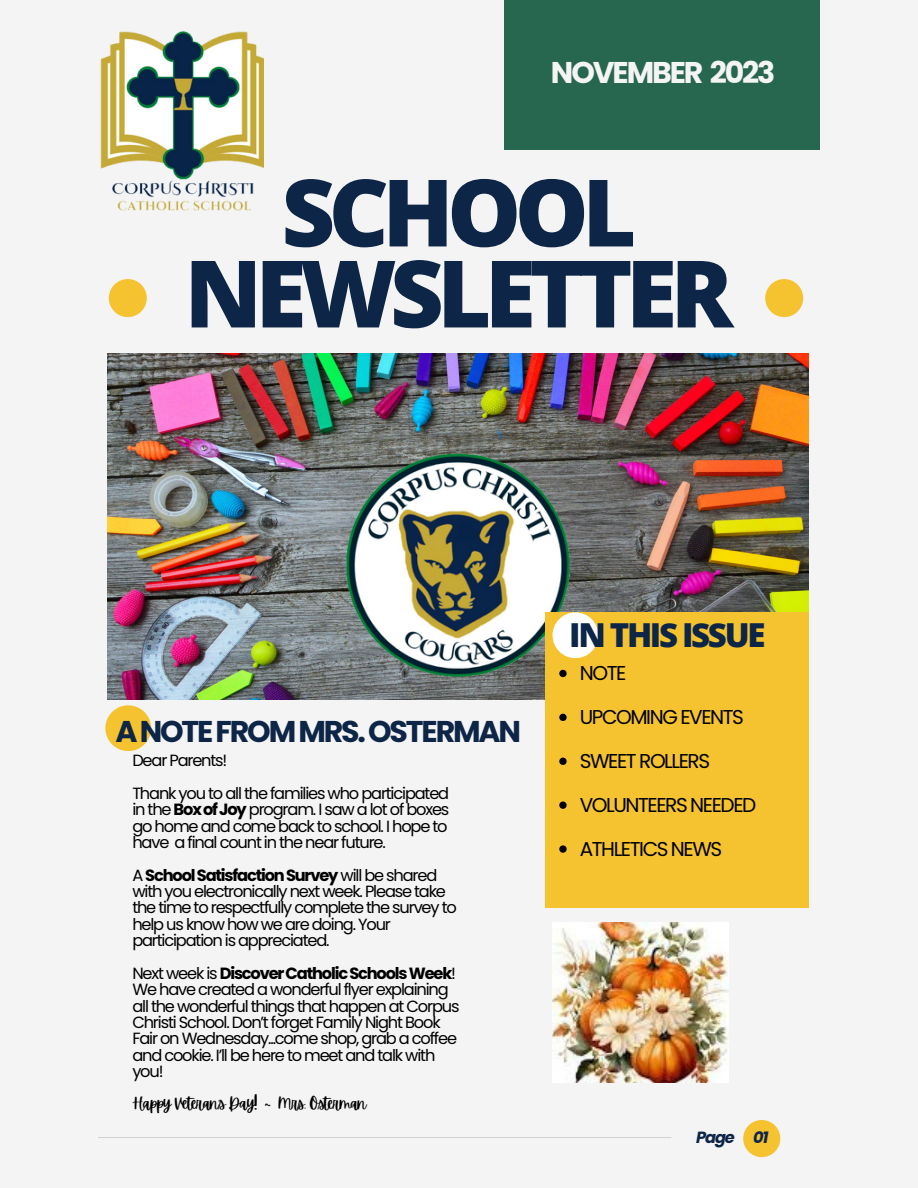
<style>
.page{position:relative;width:918px;height:1188px;background:#f4f4f4}
.page>*{position:absolute;margin:0;border:0;box-sizing:border-box;transform-origin:0 0}
.t1{font:800 93.15px/81px "Open Sans";letter-spacing:-.07em;color:#0d2547;text-align:center}
.t2{font:800 33px "Open Sans";letter-spacing:-.07em;color:#0d2547}
.t3{font:700 30px "Poppins";letter-spacing:-.07em;color:#0d2547}
.t4{font:700 30px "Poppins";letter-spacing:-.07em;color:#f4f4f4}
.t5{font:20.1px "Poppins";letter-spacing:-.07em;color:#000}
.t6{font:16.2px/16.4px "Poppins";letter-spacing:-.07em;color:#000}
.t7{font:16.2px "Apricots";letter-spacing:-.07em;color:#000}
.t8{font:italic 700 16.2px "Poppins";letter-spacing:-.07em;color:#0d2547}
.s1{font-weight:700}
</style>
<div class="page">
<img style="left:107px;top:353px;width:701px;height:347px">
<img style="left:335px;top:438px;width:245px;height:255px">
<div style="left:505px;top:0;width:315px;height:150px;background:#27674f"></div>
<hr style="left:98px;top:1137px;width:573px;height:1px;background:#000">
<div style="left:546px;top:612px;width:263px;height:296px;background:#f5c32f"></div>
<div style="left:105px;top:705px;width:46px;height:46px;background:#f5c32f;border-radius:50%"></div>
<div style="left:743px;top:1120px;width:37px;height:37px;background:#f5c32f;border-radius:50%"></div>
<div style="left:553px;top:612px;width:45px;height:46px;background:#fff;border-radius:50%"></div>
<div style="left:109px;top:279px;width:38px;height:38px;background:#f5c32f;border-radius:50%"></div>
<div style="left:765px;top:279px;width:38px;height:38px;background:#f5c32f;border-radius:50%"></div>
<img style="left:100px;top:31px;width:163px;height:180px">
<img style="left:552px;top:922px;width:177px;height:160px">
<svg style="left:559px;top:670px;width:8px;height:7px"></svg>
<svg style="left:559px;top:714px;width:8px;height:7px"></svg>
<svg style="left:559px;top:758px;width:8px;height:7px"></svg>
<svg style="left:559px;top:802px;width:8px;height:7px"></svg>
<svg style="left:559px;top:845px;width:8px;height:8px"></svg>
<p class="t4" style="left:551px;top:51px;width:226px">NOVEMBER 2023</p>
<p class="t1" style="left:184px;top:170px;width:551px">SCHOOL<br>NEWSLETTER</p>
<p class="t3" style="left:115px;top:711px;width:407px">ANOTEFROMMRS.OSTERMAN</p>
<p class="t6" style="left:132px;top:752px;width:97px">Dear Parents!</p>
<p class="t6" style="left:132px;top:785px;width:319px;text-align:justify">Thank you to all the families who participated in the <span class="s1">BoxofJoy</span> program. I saw a lot of boxes go home and come back to school. I hope to have a final count in the near future.</p>
<p class="t6" style="left:132px;top:867px;width:326px">A <span class="s1">SchoolSatisfactionSurvey</span> will be shared with you electronically next week. Please take the time to respectfully complete the survey to help us know how we are doing. Your participation is appreciated.</p>
<p class="t6" style="left:132px;top:965px;width:329px">Next week is <span class="s1">DiscoverCatholicSchoolsWeek</span>!<br>We have created a wonderful flyer explaining all the wonderful things that happen at Corpus Christi School. Don’t forget Family Night Book Fair on Wednesday...come shop, grab a coffee and cookie. I’ll be here to meet and talk with you!</p>
<p class="t7" style="left:132px;top:1094px;width:236px">Happy Veteran’s Day! ~ Mrs. Osterman</p>
<p class="t2" style="left:569px;top:612px;width:198px">IN THIS ISSUE</p>
<p class="t5" style="left:580px;top:659px;width:48px">NOTE</p>
<p class="t5" style="left:580px;top:703px;width:166px">UPCOMING EVENTS</p>
<p class="t5" style="left:580px;top:747px;width:132px">SWEET ROLLERS</p>
<p class="t5" style="left:580px;top:791px;width:178px">VOLUNTEERS NEEDED</p>
<p class="t5" style="left:580px;top:835px;width:144px">ATHLETICS NEWS</p>
<p class="t8" style="left:696px;top:1126px;width:40px">Page</p>
<p class="t8" style="left:753px;top:1126px;width:17px">01</p>
</div>
